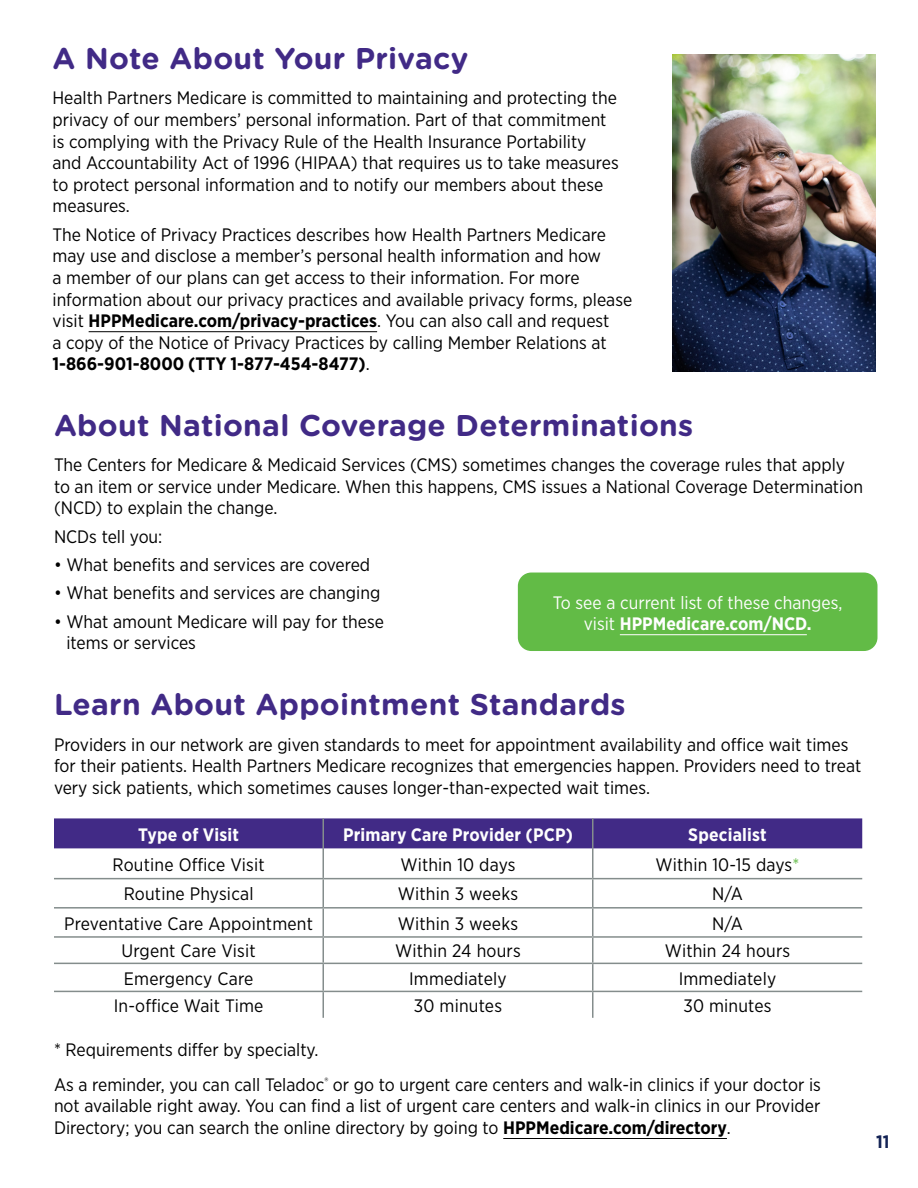
<style>
.page{position:relative;width:918px;height:1188px;background:#fff}
.page>*{position:absolute;margin:0;border:0;box-sizing:border-box;transform-origin:0 0}
.Header__H2{font:700 30px "Gotham Rounded";letter-spacing:.01em;color:#412a86}
.Header__H3{font:700 30px "Gotham Rounded";letter-spacing:.01em;color:#412a86}
.Header__H1{font:700 30px "Gotham Rounded";letter-spacing:.01em;color:#412a86}
.Body{font:18px/21.6px "Gotham Narrow";color:#000}
.Subhead_2{font:18px "Gotham Narrow";letter-spacing:.01em;color:#000}
.Body-2{font:18px/21.6px "Gotham Narrow";color:#fefefe;text-align:center}
.Subhead_2-2{font:700 18px "Gotham Narrow";letter-spacing:.01em;color:#fefefe}
.t1{font:700 18px "Gotham Narrow";color:#152456}
.s1{font-weight:700}
.s2{color:#62bb46}
</style>
<div class="page">
<div style="left:518px;top:573px;width:359px;height:78px;background:#62bb46;border-radius:14px"></div>
<img style="left:672px;top:54px;width:204px;height:318px">
<hr style="left:89px;top:331px;width:288px;height:1px;background:#000">
<hr style="left:620px;top:634px;width:187px;height:1px;background:#fefefe">
<div style="left:54px;top:818px;width:808px;height:30px;background:#412a86"></div>
<hr style="left:322px;top:818px;width:2px;height:30px;background:#848d8c">
<hr style="left:592px;top:818px;width:2px;height:30px;background:#848d8c">
<hr style="left:322px;top:848px;width:2px;height:30px;background:#848d8c">
<hr style="left:592px;top:848px;width:2px;height:30px;background:#848d8c">
<hr style="left:322px;top:879px;width:2px;height:28px;background:#848d8c">
<hr style="left:592px;top:879px;width:2px;height:28px;background:#848d8c">
<hr style="left:322px;top:909px;width:2px;height:27px;background:#848d8c">
<hr style="left:592px;top:909px;width:2px;height:27px;background:#848d8c">
<hr style="left:322px;top:938px;width:2px;height:25px;background:#848d8c">
<hr style="left:592px;top:938px;width:2px;height:25px;background:#848d8c">
<hr style="left:322px;top:964px;width:2px;height:27px;background:#848d8c">
<hr style="left:592px;top:964px;width:2px;height:27px;background:#848d8c">
<hr style="left:322px;top:992px;width:2px;height:26px;background:#848d8c">
<hr style="left:592px;top:992px;width:2px;height:26px;background:#848d8c">
<hr style="left:54px;top:878px;width:269px;height:1px;background:#848d8c">
<hr style="left:323px;top:878px;width:270px;height:1px;background:#848d8c">
<hr style="left:593px;top:878px;width:269px;height:1px;background:#848d8c">
<hr style="left:54px;top:907px;width:269px;height:2px;background:#848d8c">
<hr style="left:323px;top:907px;width:270px;height:2px;background:#848d8c">
<hr style="left:593px;top:907px;width:269px;height:2px;background:#848d8c">
<hr style="left:54px;top:936px;width:269px;height:2px;background:#848d8c">
<hr style="left:323px;top:936px;width:270px;height:2px;background:#848d8c">
<hr style="left:593px;top:936px;width:269px;height:2px;background:#848d8c">
<hr style="left:54px;top:963px;width:269px;height:1px;background:#848d8c">
<hr style="left:323px;top:963px;width:270px;height:1px;background:#848d8c">
<hr style="left:593px;top:963px;width:269px;height:1px;background:#848d8c">
<hr style="left:54px;top:991px;width:269px;height:1px;background:#848d8c">
<hr style="left:323px;top:991px;width:270px;height:1px;background:#848d8c">
<hr style="left:593px;top:991px;width:269px;height:1px;background:#848d8c">
<hr style="left:503px;top:1138px;width:224px;height:1px;background:#000">
<h1 class="Header__H1" style="left:52px;top:37px;width:417px">A Note About Your Privacy</h1>
<p class="Body" style="left:52px;top:87px;width:568px">Health Partners Medicare is committed to maintaining and protecting the privacy of our members’ personal information. Part of that commitment is complying with the Privacy Rule of the Health Insurance Portability and Accountability Act of 1996 (HIPAA) that requires us to take measures to protect personal information and to notify our members about these measures.</p>
<p class="Body" style="left:52px;top:223px;width:581px">The Notice of Privacy Practices describes how Health Partners Medicare may use and disclose a member’s personal health information and how<br>a member of our plans can get access to their information. For more information about our privacy practices and available privacy forms, please visit <span class="s1">HPPMedicare.com/privacy-practices</span>. You can also call and request<br>a copy of the Notice of Privacy Practices by calling Member Relations at <span class="s1">1-866-901-8000 (TTY 1-877-454-8477)</span>.</p>
<h2 class="Header__H2" style="left:54px;top:403px;width:641px">About National Coverage Determinations</h2>
<p class="Body" style="left:54px;top:454px;width:811px">The Centers for Medicare &amp; Medicaid Services (CMS) sometimes changes the coverage rules that apply to an item or service under Medicare. When this happens, CMS issues a National Coverage Determination (NCD) to explain the change.</p>
<p class="Body" style="left:54px;top:525px;width:110px">NCDs tell you:</p>
<p class="Body" style="left:54px;top:554px;width:318px">• What benefits and services are covered</p>
<p class="Body" style="left:54px;top:582px;width:328px">• What benefits and services are changing</p>
<p class="Body" style="left:66px;top:610px;width:319px;text-indent:-12px">• What amount Medicare will pay for these items or services</p>
<p class="Body-2" style="left:553px;top:591px;width:291px">To see a current list of these changes, visit <span class="s1">HPPMedicare.com/NCD.</span></p>
<h3 class="Header__H3" style="left:54px;top:683px;width:573px">Learn About Appointment Standards</h3>
<p class="Body" style="left:54px;top:733px;width:809px">Providers in our network are given standards to meet for appointment availability and office wait times for their patients. Health Partners Medicare recognizes that emergencies happen. Providers need to treat very sick patients, which sometimes causes longer-than-expected wait times.</p>
<p class="Subhead_2-2" style="left:138px;top:823px;width:102px">Type of Visit</p>
<p class="Subhead_2-2" style="left:343px;top:823px;width:231px">Primary Care Provider (PCP)</p>
<p class="Subhead_2-2" style="left:688px;top:823px;width:80px">Specialist</p>
<p class="Subhead_2" style="left:113px;top:853px;width:154px">Routine Office Visit</p>
<p class="Subhead_2" style="left:400px;top:853px;width:117px">Within 10 days</p>
<p class="Subhead_2" style="left:656px;top:853px;width:145px">Within 10-15 days<span class="s2">*</span></p>
<p class="Subhead_2" style="left:124px;top:883px;width:131px">Routine Physical</p>
<p class="Subhead_2" style="left:398px;top:883px;width:122px">Within 3 weeks</p>
<p class="Subhead_2" style="left:712px;top:883px;width:32px">N/A</p>
<p class="Subhead_2" style="left:64px;top:912px;width:250px">Preventative Care Appointment</p>
<p class="Subhead_2" style="left:398px;top:912px;width:122px">Within 3 weeks</p>
<p class="Subhead_2" style="left:712px;top:912px;width:32px">N/A</p>
<p class="Subhead_2" style="left:122px;top:940px;width:136px">Urgent Care Visit</p>
<p class="Subhead_2" style="left:395px;top:940px;width:127px">Within 24 hours</p>
<p class="Subhead_2" style="left:665px;top:940px;width:127px">Within 24 hours</p>
<p class="Subhead_2" style="left:124px;top:967px;width:131px">Emergency Care</p>
<p class="Subhead_2" style="left:409px;top:967px;width:99px">Immediately</p>
<p class="Subhead_2" style="left:679px;top:967px;width:99px">Immediately</p>
<p class="Subhead_2" style="left:114px;top:994px;width:151px">In-office Wait Time</p>
<p class="Subhead_2" style="left:414px;top:994px;width:90px">30 minutes</p>
<p class="Subhead_2" style="left:683px;top:994px;width:90px">30 minutes</p>
<p class="Body" style="left:54px;top:1038px;width:266px">* Requirements differ by specialty.</p>
<p class="Body" style="left:54px;top:1073px;width:768px;text-align:justify">As a reminder, you can call Teladoc<sup>®</sup> or go to urgent care centers and walk-in clinics if your doctor is not available right away. You can find a list of urgent care centers and walk-in clinics in our Provider Directory; you can search the online directory by going to <span class="s1">HPPMedicare.com/directory</span>.</p>
<p class="t1" style="left:876px;top:1131px;width:15px">11</p>
</div>
